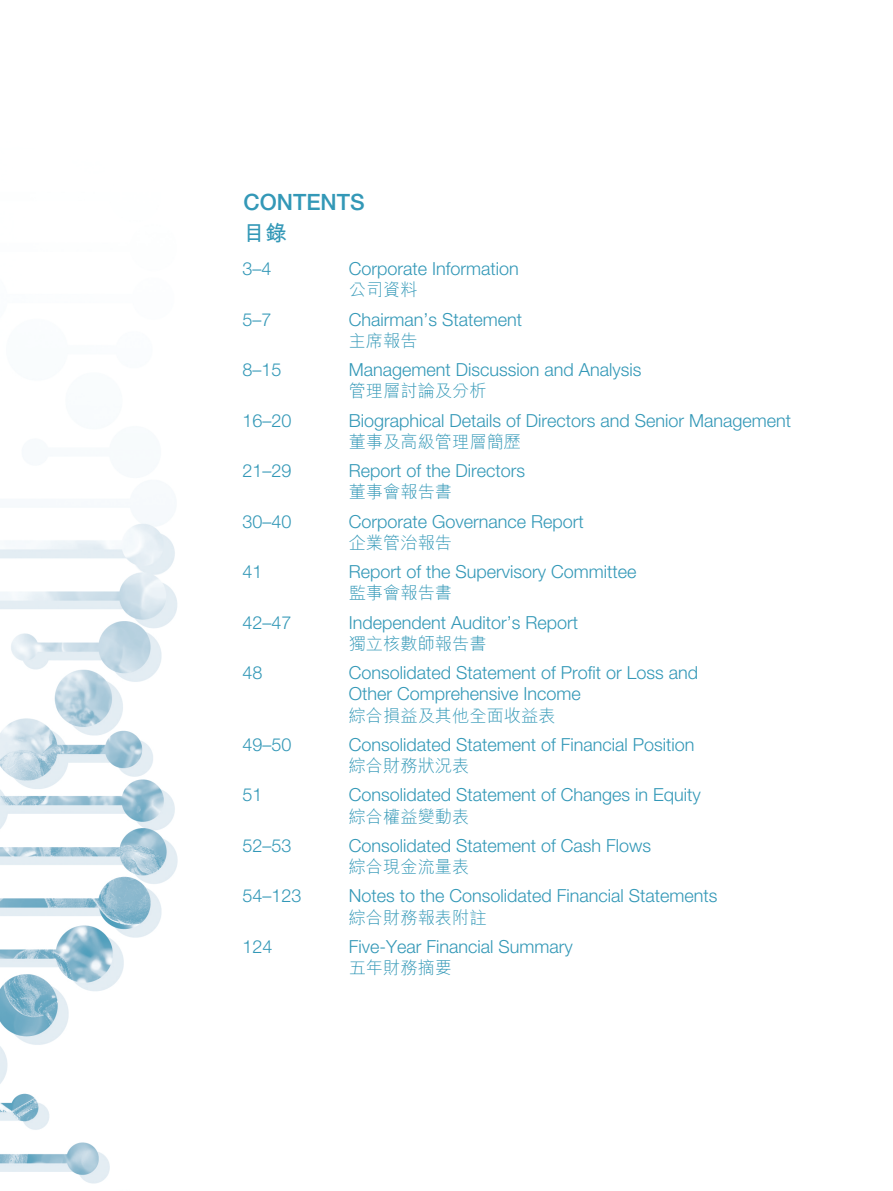
<style>
.page{position:relative;width:893px;height:1191px;background:#fff}
.page>*{position:absolute;margin:0;border:0;box-sizing:border-box;transform-origin:0 0}
.t1{font:500 22.5px "Helvetica Neue LT Std";color:#3398b7}
.t2{font:700 21.75px "M Hei HK";color:#3398b7}
.t3{font:300 18px/21px "Helvetica Neue LT Std";color:#3398b7}
.t4{font:300 17.25px "M Hei HK";color:#3398b7}
</style>
<div class="page">
<img style="left:0;top:506px;width:178px;height:678px">
<p class="t1" style="left:243px;top:189px;width:123px">CONTENTS</p>
<p class="t2" style="left:243px;top:217px;width:45px">目錄</p>
<p class="t3" style="left:242px;top:258px;width:31px">3–4</p>
<p class="t3" style="left:349px;top:258px;width:172px">Corporate Information</p>
<p class="t4" style="left:349px;top:281px;width:71px">公司資料</p>
<p class="t3" style="left:242px;top:308px;width:31px">5–7</p>
<p class="t3" style="left:349px;top:308px;width:175px">Chairman’s Statement</p>
<p class="t4" style="left:349px;top:332px;width:71px">主席報告</p>
<p class="t3" style="left:242px;top:359px;width:41px">8–15</p>
<p class="t3" style="left:349px;top:359px;width:294px">Management Discussion and Analysis</p>
<p class="t4" style="left:349px;top:382px;width:140px">管理層討論及分析</p>
<p class="t3" style="left:242px;top:409px;width:51px">16–20</p>
<p class="t3" style="left:349px;top:409px;width:444px">Biographical Details of Directors and Senior Management</p>
<p class="t4" style="left:349px;top:433px;width:174px">董事及高級管理層簡歷</p>
<p class="t3" style="left:242px;top:460px;width:51px">21–29</p>
<p class="t3" style="left:349px;top:460px;width:178px">Report of the Directors</p>
<p class="t4" style="left:349px;top:483px;width:105px">董事會報告書</p>
<p class="t3" style="left:242px;top:510px;width:51px">30–40</p>
<p class="t3" style="left:349px;top:510px;width:237px">Corporate Governance Report</p>
<p class="t4" style="left:349px;top:534px;width:105px">企業管治報告</p>
<p class="t3" style="left:242px;top:561px;width:22px">41</p>
<p class="t3" style="left:349px;top:561px;width:289px">Report of the Supervisory Committee</p>
<p class="t4" style="left:349px;top:584px;width:105px">監事會報告書</p>
<p class="t3" style="left:242px;top:611px;width:51px">42–47</p>
<p class="t3" style="left:349px;top:611px;width:231px">Independent Auditor’s Report</p>
<p class="t4" style="left:349px;top:635px;width:140px">獨立核數師報告書</p>
<p class="t3" style="left:242px;top:662px;width:22px">48</p>
<p class="t3" style="left:349px;top:662px;width:351px">Consolidated Statement of Profit or Loss and<br>Other Comprehensive Income</p>
<p class="t4" style="left:349px;top:706px;width:209px">綜合損益及其他全面收益表</p>
<p class="t3" style="left:242px;top:733px;width:51px">49–50</p>
<p class="t3" style="left:349px;top:733px;width:347px">Consolidated Statement of Financial Position</p>
<p class="t4" style="left:349px;top:757px;width:122px">綜合財務狀況表</p>
<p class="t3" style="left:242px;top:784px;width:22px">51</p>
<p class="t3" style="left:349px;top:784px;width:354px">Consolidated Statement of Changes in Equity</p>
<p class="t4" style="left:349px;top:807px;width:122px">綜合權益變動表</p>
<p class="t3" style="left:242px;top:834px;width:51px">52–53</p>
<p class="t3" style="left:349px;top:834px;width:304px">Consolidated Statement of Cash Flows</p>
<p class="t4" style="left:349px;top:858px;width:122px">綜合現金流量表</p>
<p class="t3" style="left:242px;top:885px;width:61px">54–123</p>
<p class="t3" style="left:349px;top:885px;width:370px">Notes to the Consolidated Financial Statements</p>
<p class="t4" style="left:349px;top:908px;width:140px">綜合財務報表附註</p>
<p class="t3" style="left:242px;top:935px;width:32px">124</p>
<p class="t3" style="left:349px;top:935px;width:226px">Five-Year Financial Summary</p>
<p class="t4" style="left:349px;top:959px;width:105px">五年財務摘要</p>
</div>
